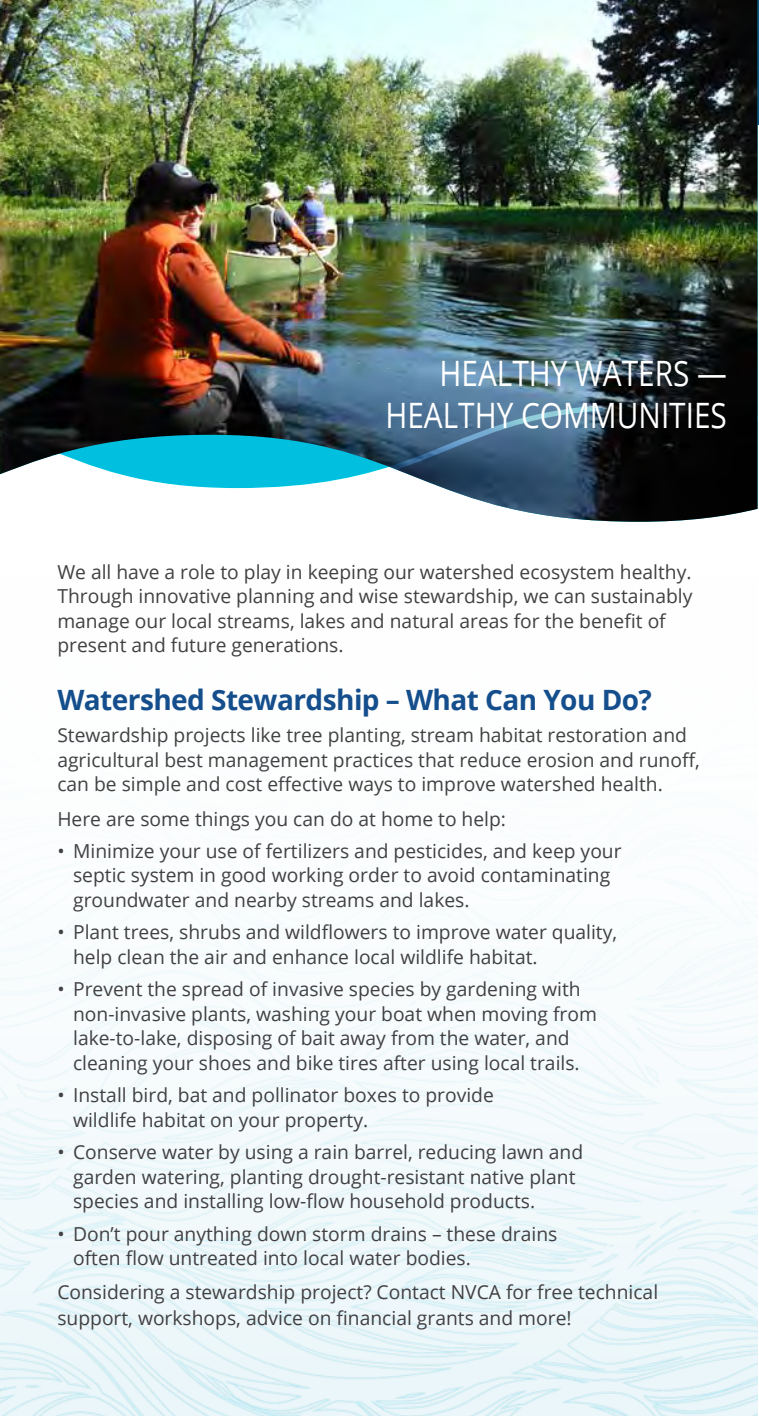
<style>
.page{position:relative;width:759px;height:1416px;background:#fff}
.page>*{position:absolute;margin:0;border:0;box-sizing:border-box;transform-origin:0 0}
.t1{font:35px/42px "Open Sans";color:#fff;text-align:right;scale:.85 1}
.t2{font:700 28px "Open Sans";letter-spacing:-.02em;color:#144e8c}
.t3{font:19.25px/24.5px "Open Sans";color:#414042}
</style>
<div class="page">
<img style="left:0;top:863px;width:757px;height:553px">
<hr style="left:757px;top:0;width:1px;height:124px;background:#144e8c">
<img style="left:0;top:0;width:757px;height:522px">
<svg style="left:0;top:402px;width:758px;height:93px"></svg>
<h1 class="t1" style="left:385px;top:352px;width:403px">HEALTHY WATERS —<br>HEALTHY COMMUNITIES</h1>
<p class="t3" style="left:57px;top:559px;width:636px">We all have a role to play in keeping our watershed ecosystem healthy.<br>Through innovative planning and wise stewardship, we can sustainably manage our local streams, lakes and natural areas for the benefit of present and future generations.</p>
<h2 class="t2" style="left:57px;top:680px;width:596px">Watershed Stewardship – What Can You Do?</h2>
<p class="t3" style="left:57px;top:722px;width:643px">Stewardship projects like tree planting, stream habitat restoration and agricultural best management practices that reduce erosion and runoff, can be simple and cost effective ways to improve watershed health.</p>
<p class="t3" style="left:57px;top:806px;width:450px">Here are some things you can do at home to help:</p>
<p class="t3" style="left:73px;top:838px;width:550px;text-indent:-16px">• Minimize your use of fertilizers and pesticides, and keep your septic system in good working order to avoid contaminating groundwater and nearby streams and lakes.</p>
<p class="t3" style="left:73px;top:919px;width:545px;text-indent:-16px">• Plant trees, shrubs and wildflowers to improve water quality, help clean the air and enhance local wildlife habitat.</p>
<p class="t3" style="left:73px;top:976px;width:525px;text-indent:-16px">• Prevent the spread of invasive species by gardening with non-invasive plants, washing your boat when moving from lake-to-lake, disposing of bait away from the water, and cleaning your shoes and bike tires after using local trails.</p>
<p class="t3" style="left:73px;top:1082px;width:422px;text-indent:-16px">• Install bird, bat and pollinator boxes to provide wildlife habitat on your property.</p>
<p class="t3" style="left:73px;top:1139px;width:511px;text-indent:-16px">• Conserve water by using a rain barrel, reducing lawn and garden watering, planting drought-resistant native plant species and installing low-flow household products.</p>
<p class="t3" style="left:73px;top:1220px;width:485px;text-indent:-16px">• Don’t pour anything down storm drains – these drains often flow untreated into local water bodies.</p>
<p class="t3" style="left:57px;top:1278px;width:602px;line-height:26.2px">Considering a stewardship project? Contact NVCA for free technical support, workshops, advice on financial grants and more!</p>
</div>
